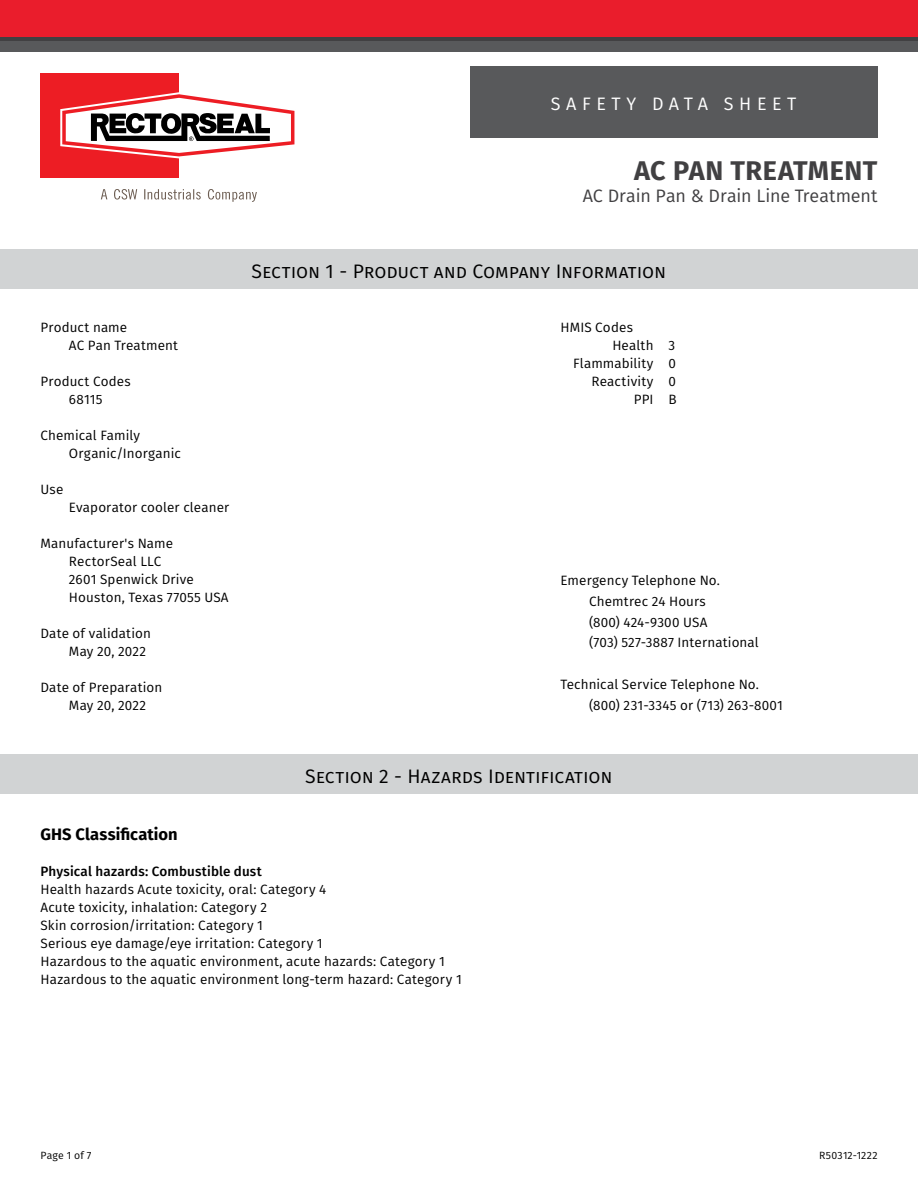
<style>
.page{position:relative;width:918px;height:1188px;background:#fff}
.page>*{position:absolute;margin:0;border:0;box-sizing:border-box;transform-origin:0 0}
.t1{font:700 27px "Fira Sans";letter-spacing:.015em;color:#414042}
.t2{font:19.5px "Fira Sans";letter-spacing:-.005em;color:#000}
.t3{font:18px "Fira Sans";letter-spacing:-.005em;color:#414042}
.t4{font:18px "Fira Sans";letter-spacing:.31em;color:#fff}
.t5{font:700 16.5px "Fira Sans";letter-spacing:.005em;color:#000}
.t6{font:13.5px/18px "Fira Sans";letter-spacing:.01em;color:#000}
.t7{font:500 13.5px "Fira Sans";letter-spacing:.01em;color:#000}
.t8{font:10.5px "Fira Sans";letter-spacing:.025em;color:#000}
</style>
<div class="page">
<div style="left:470px;top:66px;width:408px;height:71px;background:#58595b"></div>
<div style="left:0;top:40px;width:918px;height:12px;background:#58595b"></div>
<div style="left:0;top:0;width:918px;height:40px;background:#ea1d2c"></div>
<hr style="left:0;top:38px;width:918px;height:3px;background:#414042">
<div style="left:40px;top:73px;width:139px;height:105px;background:#ed1d24"></div>
<svg style="left:60px;top:92px;width:235px;height:66px"></svg>
<svg style="left:101px;top:189px;width:156px;height:13px"></svg>
<div style="left:0;top:249px;width:918px;height:40px;background:#d1d3d4"></div>
<div style="left:0;top:755px;width:918px;height:39px;background:#d1d3d4"></div>
<h3 class="t4" style="left:551px;top:91px;width:247px">SAFETY DATA SHEET</h3>
<h1 class="t1" style="left:634px;top:148px;width:245px">AC PAN TREATMENT</h1>
<h3 class="t3" style="left:583px;top:182px;width:296px">AC Drain Pan &amp; Drain Line Treatment</h3>
<p class="t6" style="left:69px;top:318px;width:111px;text-indent:-28px">Product name<br>AC Pan Treatment</p>
<p class="t6" style="left:40px;top:372px;width:92px;text-align:center">Product Codes<br>68115</p>
<p class="t6" style="left:69px;top:426px;width:113px;text-indent:-28px">Chemical Family<br>Organic/Inorganic</p>
<p class="t6" style="left:40px;top:480px;width:24px">Use</p>
<p class="t6" style="left:69px;top:498px;width:162px">Evaporator cooler cleaner</p>
<p class="t6" style="left:69px;top:534px;width:161px;text-indent:-28px">Manufacturer's Name<br>RectorSeal LLC<br>2601 Spenwick Drive<br>Houston, Texas 77055 USA</p>
<p class="t6" style="left:69px;top:624px;width:83px;text-indent:-28px">Date of validation<br>May 20, 2022</p>
<p class="t6" style="left:69px;top:678px;width:95px;text-indent:-28px">Date of Preparation<br>May 20, 2022</p>
<h2 class="t2" style="left:252px;top:257px;width:416px">Section 1 - Product and Company Information</h2>
<p class="t6" style="left:561px;top:318px;width:74px">HMIS Codes</p>
<p class="t6" style="left:612px;top:336px;width:64px">Health 3</p>
<p class="t6" style="left:573px;top:354px;width:104px">Flammability 0</p>
<p class="t6" style="left:592px;top:371px;width:86px">Reactivity 0</p>
<p class="t6" style="left:634px;top:389px;width:44px">PPI B</p>
<p class="t6" style="left:589px;top:570px;width:171px;line-height:20.7px;text-indent:-28px">Emergency Telephone No.<br>Chemtrec 24 Hours<br>(800) 424-9300 USA<br>(703) 527-3887 International</p>
<p class="t6" style="left:589px;top:673px;width:196px;line-height:20.7px;text-indent:-28px">Technical Service Telephone No. (800) 231-3345 or (713) 263-8001</p>
<h2 class="t2" style="left:305px;top:762px;width:309px">Section 2 - Hazards Identification</h2>
<p class="t5" style="left:40px;top:820px;width:139px">GHS Classification</p>
<p class="t7" style="left:40px;top:860px;width:223px">Physical hazards: Combustible dust</p>
<p class="t6" style="left:40px;top:880px;width:423px">Health hazards Acute toxicity, oral: Category 4<br>Acute toxicity, inhalation: Category 2<br>Skin corrosion/irritation: Category 1<br>Serious eye damage/eye irritation: Category 1<br>Hazardous to the aquatic environment, acute hazards: Category 1<br>Hazardous to the aquatic environment long-term hazard: Category 1</p>
<p class="t8" style="left:40px;top:1148px;width:52px">Page 1 of 7</p>
<p class="t8" style="left:819px;top:1148px;width:60px">R50312-1222</p>
</div>
